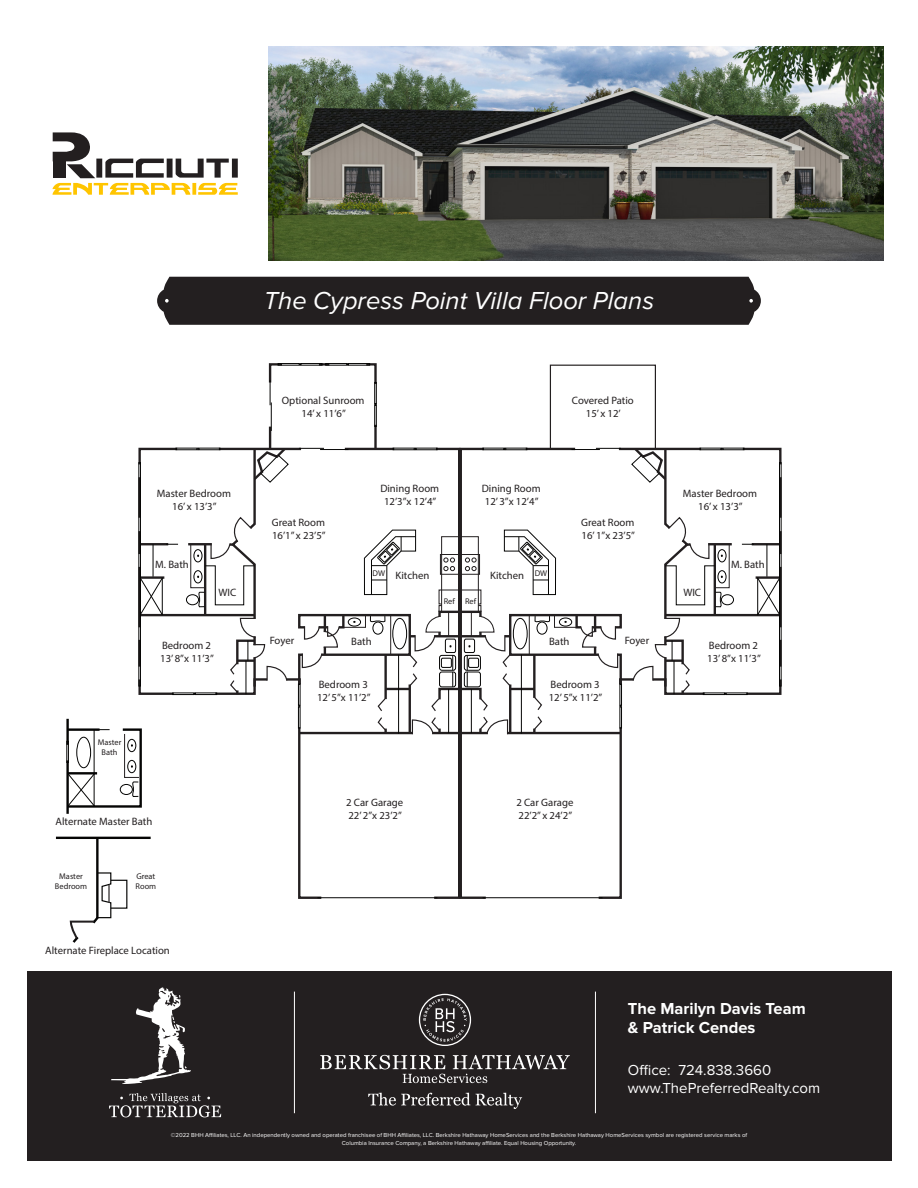
<style>
.page{position:relative;width:918px;height:1188px;background:#fff}
.page>*{position:absolute;margin:0;border:0;box-sizing:border-box;transform-origin:0 0}
.t1{font:italic 25.5px "Proxima Nova";color:#fff}
.t2{font:700 16.5px/19.8px "Proxima Nova";color:#fff}
.t3{font:15px "Proxima Nova";color:#fff}
.t4{font:10.65px/12.9px "Myriad Pro";color:#231f20}
.t5{font:8.4px/10.1px "Myriad Pro";color:#231f20;text-align:center}
.t6{font:6px "Proxima Nova";color:#fff}
</style>
<div class="page">
<div style="left:157px;top:277px;width:604px;height:48px;background:#231f20"></div>
<svg style="left:53px;top:132px;width:185px;height:63px"></svg>
<div style="left:27px;top:971px;width:865px;height:190px;background:#231f20"></div>
<hr style="left:595px;top:992px;width:1px;height:121px;background:#fff">
<svg style="left:419px;top:994px;width:52px;height:52px"></svg>
<svg style="left:320px;top:1055px;width:250px;height:28px"></svg>
<svg style="left:368px;top:1093px;width:102px;height:13px"></svg>
<svg style="left:476px;top:1093px;width:46px;height:16px"></svg>
<hr style="left:294px;top:992px;width:1px;height:121px;background:#fff">
<svg style="left:111px;top:987px;width:80px;height:97px"></svg>
<svg style="left:109px;top:1093px;width:112px;height:24px"></svg>
<svg style="left:138px;top:677px;width:38px;height:19px"></svg>
<hr style="left:138px;top:640px;width:3px;height:27px;background:#231f20">
<hr style="left:138px;top:567px;width:3px;height:60px;background:#231f20">
<hr style="left:138px;top:531px;width:3px;height:23px;background:#231f20">
<hr style="left:138px;top:477px;width:3px;height:41px;background:#231f20">
<svg style="left:138px;top:447px;width:42px;height:20px"></svg>
<hr style="left:269px;top:427px;width:2px;height:22px;background:#231f20">
<svg style="left:319px;top:363px;width:10px;height:3px"></svg>
<svg style="left:364px;top:363px;width:13px;height:19px"></svg>
<hr style="left:374px;top:425px;width:3px;height:24px;background:#231f20">
<hr style="left:140px;top:614px;width:115px;height:2px;background:#231f20">
<hr style="left:140px;top:543px;width:28px;height:2px;background:#231f20">
<hr style="left:188px;top:543px;width:24px;height:2px;background:#231f20">
<hr style="left:140px;top:576px;width:24px;height:3px;background:#231f20">
<div style="left:278px;top:363px;width:22px;height:2px;border:1px solid #050504"></div>
<div style="left:301px;top:363px;width:21px;height:2px;border:1px solid #050504"></div>
<div style="left:325px;top:363px;width:22px;height:2px;border:1px solid #050504"></div>
<div style="left:348px;top:363px;width:22px;height:2px;border:1px solid #050504"></div>
<div style="left:374px;top:405px;width:3px;height:22px;border:1px solid #050504"></div>
<div style="left:374px;top:382px;width:3px;height:22px;border:1px solid #050504"></div>
<div style="left:172px;top:693px;width:22px;height:2px;border:1px solid #050504"></div>
<div style="left:139px;top:462px;width:2px;height:224px;border:1px solid #050504"></div>
<svg style="left:166px;top:544px;width:12px;height:1px"></svg>
<hr style="left:153px;top:544px;width:1px;height:33px;background:#050504">
<svg style="left:268px;top:363px;width:16px;height:68px"></svg>
<svg style="left:139px;top:577px;width:25px;height:39px"></svg>
<div style="left:186px;top:594px;width:13px;height:11px;border:1px solid #050504;border-radius:50%"></div>
<svg style="left:744px;top:677px;width:38px;height:19px"></svg>
<hr style="left:779px;top:640px;width:3px;height:27px;background:#231f20">
<hr style="left:779px;top:567px;width:3px;height:60px;background:#231f20">
<hr style="left:779px;top:531px;width:3px;height:23px;background:#231f20">
<hr style="left:779px;top:477px;width:3px;height:41px;background:#231f20">
<svg style="left:740px;top:447px;width:42px;height:20px"></svg>
<hr style="left:665px;top:614px;width:115px;height:2px;background:#231f20">
<hr style="left:752px;top:543px;width:28px;height:2px;background:#231f20">
<hr style="left:708px;top:543px;width:24px;height:2px;background:#231f20">
<hr style="left:756px;top:576px;width:24px;height:3px;background:#231f20">
<div style="left:726px;top:693px;width:22px;height:2px;border:1px solid #050504"></div>
<div style="left:779px;top:462px;width:2px;height:224px;border:1px solid #050504"></div>
<svg style="left:742px;top:544px;width:12px;height:1px"></svg>
<hr style="left:766px;top:544px;width:1px;height:33px;background:#050504">
<svg style="left:756px;top:577px;width:25px;height:39px"></svg>
<div style="left:721px;top:594px;width:13px;height:11px;border:1px solid #050504;border-radius:50%"></div>
<div style="left:550px;top:365px;width:106px;height:85px;border:1px solid #231f20"></div>
<div style="left:168px;top:728px;width:14px;height:31px;border:1px solid #050504;border-radius:50%"></div>
<svg style="left:190px;top:446px;width:540px;height:453px"></svg>
<hr style="left:66px;top:719px;width:3px;height:26px;background:#050504">
<hr style="left:66px;top:760px;width:3px;height:54px;background:#050504">
<svg style="left:66px;top:727px;width:76px;height:82px"></svg>
<hr style="left:56px;top:837px;width:95px;height:2px;background:#050504">
<div style="left:110px;top:880px;width:17px;height:29px;border:1px solid #050504"></div>
<svg style="left:69px;top:836px;width:43px;height:107px"></svg>
<img style="left:269px;top:47px;width:614px;height:213px">
<p class="t1" style="left:264px;top:286px;width:392px">The Cypress Point Villa Floor Plans</p>
<p class="t4" style="left:282px;top:394px;width:84px;text-align:center">Optional Sunroom<br>14’ x 11’6”</p>
<p class="t4" style="left:572px;top:394px;width:63px;text-align:center">Covered Patio<br>15’ x 12’</p>
<p class="t4" style="left:380px;top:482px;width:60px;text-align:center">Dining Room<br>12’3”x 12’4”</p>
<p class="t4" style="left:482px;top:482px;width:60px">Dining Room<br>12’ 3”x 12’4”</p>
<p class="t4" style="left:157px;top:487px;width:76px;text-align:center">Master Bedroom<br>16’ x 13’3”</p>
<p class="t4" style="left:683px;top:487px;width:76px;text-align:center">Master Bedroom<br>16’ x 13’3”</p>
<p class="t4" style="left:391px;top:491px;width:60px">Dining Room</p>
<p class="t4" style="left:272px;top:516px;width:55px">Great Room<br>16’1” x 23’5”</p>
<p class="t4" style="left:581px;top:516px;width:55px">Great Room<br>16’ 1”x 23’5”</p>
<p class="t4" style="left:155px;top:558px;width:35px">M. Bath</p>
<p class="t4" style="left:731px;top:558px;width:35px">M. Bath</p>
<p class="t5" style="left:444px;top:596px;width:34px">Ref Ref</p>
<p class="t5" style="left:373px;top:568px;width:14px">DW</p>
<p class="t5" style="left:535px;top:568px;width:14px">DW</p>
<p class="t4" style="left:395px;top:569px;width:35px">Kitchen</p>
<p class="t4" style="left:490px;top:569px;width:35px">Kitchen</p>
<p class="t4" style="left:218px;top:586px;width:19px">WIC</p>
<p class="t4" style="left:683px;top:586px;width:19px">WIC</p>
<p class="t4" style="left:270px;top:634px;width:26px">Foyer</p>
<p class="t4" style="left:625px;top:634px;width:26px">Foyer</p>
<p class="t4" style="left:351px;top:635px;width:22px">Bath</p>
<p class="t4" style="left:549px;top:635px;width:22px">Bath</p>
<p class="t4" style="left:160px;top:639px;width:55px">Bedroom 2<br>13’ 8”x 11’3”</p>
<p class="t4" style="left:707px;top:639px;width:55px">Bedroom 2<br>13’ 8”x 11’3”</p>
<p class="t4" style="left:179px;top:643px;width:26px">Foyer</p>
<p class="t5" style="left:98px;top:737px;width:25px">Master<br>Bath</p>
<p class="t4" style="left:56px;top:815px;width:98px">Alternate Master Bath</p>
<p class="t5" style="left:55px;top:871px;width:34px">Master<br>Bedroom</p>
<p class="t5" style="left:136px;top:871px;width:22px;text-align:left">Great<br>Room</p>
<p class="t4" style="left:45px;top:944px;width:126px">Alternate Fireplace Location</p>
<p class="t4" style="left:317px;top:678px;width:55px">Bedroom 3<br>12’ 5”x 11’2”</p>
<p class="t4" style="left:549px;top:678px;width:55px">Bedroom 3<br>12’ 5”x 11’2”</p>
<p class="t4" style="left:346px;top:796px;width:59px">2 Car Garage<br>22’ 2”x 23’2”</p>
<p class="t4" style="left:516px;top:796px;width:59px">2 Car Garage<br>22’2” x 24’2”</p>
<p class="t2" style="left:628px;top:999px;width:179px">The Marilyn Davis Team &amp; Patrick Cendes</p>
<p class="t3" style="left:628px;top:1061px;width:145px">Office: 724.838.3660</p>
<p class="t3" style="left:628px;top:1079px;width:194px">www.ThePreferredRealty.com</p>
<p class="t6" style="left:171px;top:1132px;width:578px">©2022 BHH Affiliates, LLC. An independently owned and operated franchisee of BHH Affiliates, LLC. Berkshire Hathaway HomeServices and the Berkshire Hathaway HomeServices symbol are registered service marks of</p>
<p class="t6" style="left:342px;top:1139px;width:236px">Columbia Insurance Company, a Berkshire Hathaway affiliate. Equal Housing Opportunity.</p>
</div>
